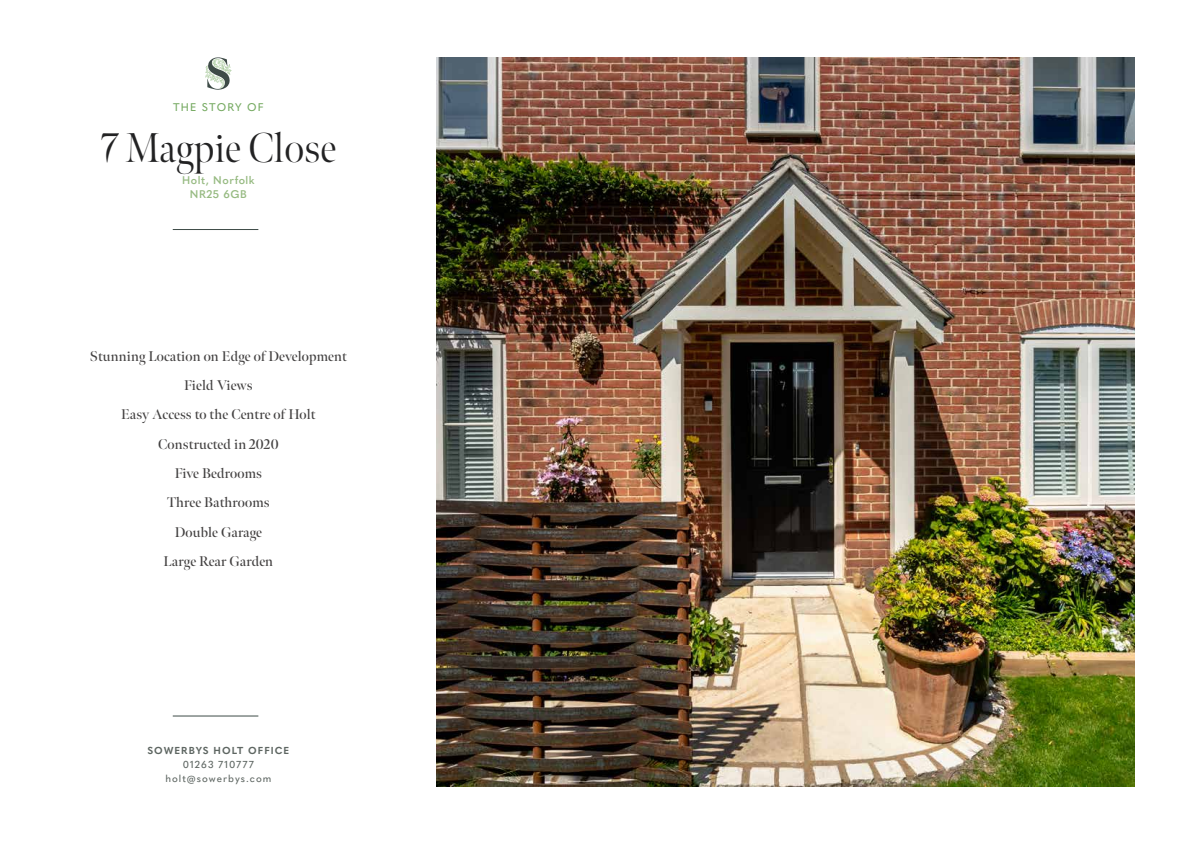
<style>
.page{position:relative;width:1191px;height:842px;background:#fff}
.page>*{position:absolute;margin:0;border:0;box-sizing:border-box;transform-origin:0 0}
.t1{font:300 41.5px "Meno Banner";color:#222223}
.t2{font:600 14px/29.3px "Meno Banner";letter-spacing:.01em;color:#434141;text-align:center}
.t3{font:600 11px/14px "Quasimoda";letter-spacing:.05em;color:#96ba81;text-align:center}
.t4{font:500 11px "Quasimoda";letter-spacing:.1em;color:#76aa62}
.t5{font:500 10px/14px "Quasimoda";letter-spacing:.1em;color:#5e6662;text-align:center}
.t6{font:700 10px "Quasimoda";letter-spacing:.1em;color:#5e6662}
</style>
<div class="page">
<img style="left:437px;top:57px;width:697px;height:729px">
<hr style="left:173px;top:715px;width:85px;height:1px;background:#3e4b47">
<hr style="left:173px;top:229px;width:85px;height:1px;background:#3e4b47">
<svg style="left:205px;top:57px;width:27px;height:33px"></svg>
<p class="t4" style="left:173px;top:99px;width:92px">THE STORY OF</p>
<h1 class="t1" style="left:101px;top:123px;width:237px">7 Magpie Close</h1>
<p class="t3" style="left:182px;top:172px;width:74px">Holt, Norfolk<br>NR25 6GB</p>
<p class="t2" style="left:90px;top:341px;width:258px">Stunning Location on Edge of Development<br>Field Views<br>Easy Access to the Centre of Holt<br>Constructed in 2020<br>Five Bedrooms<br>Three Bathrooms<br>Double Garage<br>Large Rear Garden</p>
<p class="t6" style="left:147px;top:743px;width:143px">SOWERBYS HOLT OFFICE</p>
<p class="t5" style="left:165px;top:757px;width:107px">01263 710777 holt@sowerbys.com</p>
</div>
